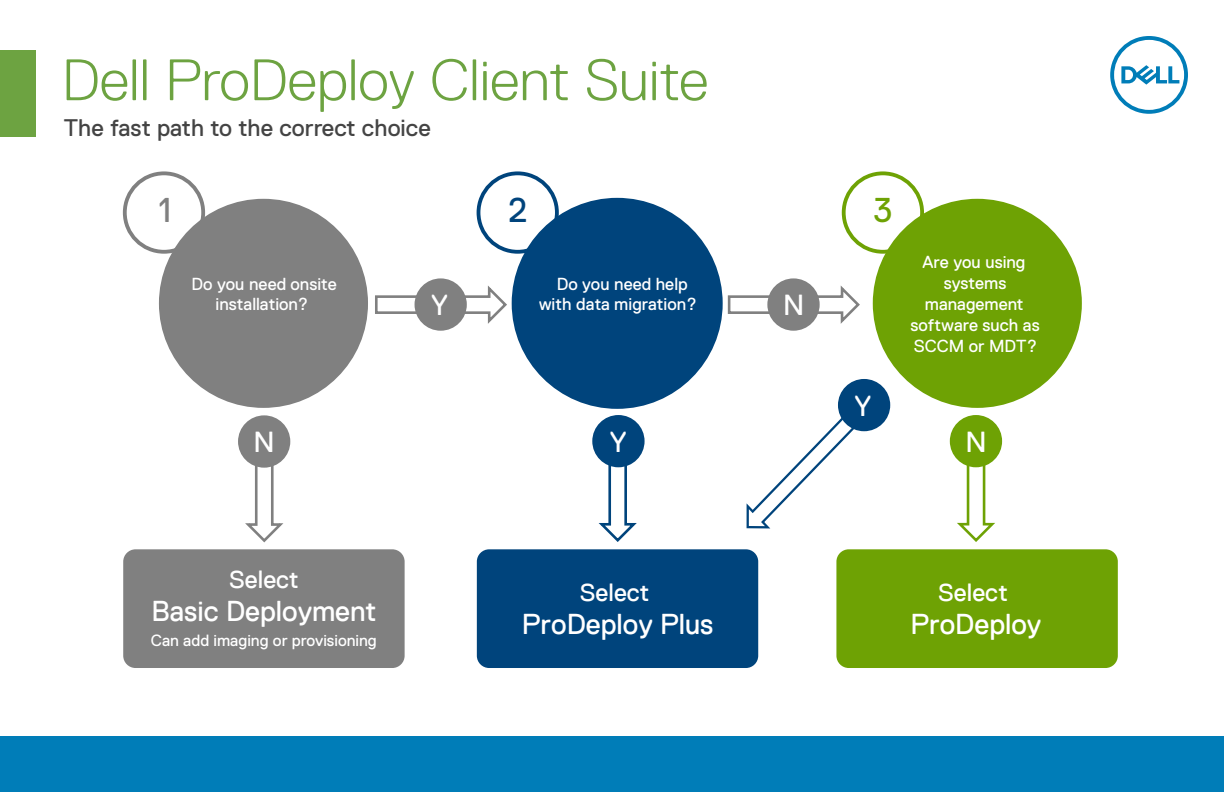
<style>
.page{position:relative;width:1224px;height:792px;background:#fff}
.page>*{position:absolute;margin:0;border:0;box-sizing:border-box;transform-origin:0 0}
.t1{font:300 58.4px "Dell Replica";color:#6da341}
.t2{font:34.4px "Dell Replica";color:#808080}
.t3{font:34.4px "Dell Replica";color:#00447c}
.t4{font:34.4px "Dell Replica";color:#6ea204}
.t5{font:29px "Dell Replica";color:#fff}
.t6{font:28.8px "Dell Replica TT";color:#fff}
.t7{font:24.8px "Dell Replica TT";color:#fff}
.t8{font:24px "Dell Replica";color:#444}
.t9{font:17.4px/21px "Dell Replica";color:#fff;text-align:center}
.t10{font:16.2px "Dell Replica";color:#fff}
</style>
<div class="page">
<div style="left:0;top:736px;width:1224px;height:56px;background:#007db8"></div>
<div style="left:0;top:50px;width:36px;height:87px;background:#6da341"></div>
<div style="left:123px;top:549px;width:282px;height:119px;background:#808080;border-radius:12px"></div>
<div style="left:477px;top:549px;width:281px;height:119px;background:#00447c;border-radius:12px"></div>
<div style="left:123px;top:171px;width:82px;height:83px;border:4px solid #808080;border-radius:50%"></div>
<div style="left:477px;top:171px;width:82px;height:83px;border:4px solid #00447c;border-radius:50%"></div>
<div style="left:842px;top:171px;width:82px;height:83px;border:4px solid #6ea204;border-radius:50%"></div>
<div style="left:513px;top:199px;width:209px;height:209px;background:#00447c;border-radius:50%"></div>
<div style="left:159px;top:199px;width:209px;height:209px;background:#808080;border-radius:50%"></div>
<div style="left:873px;top:199px;width:209px;height:209px;background:#6ea204;border-radius:50%"></div>
<svg style="left:375px;top:282px;width:132px;height:45px"></svg>
<div style="left:415px;top:278px;width:52px;height:53px;background:#808080;border-radius:50%"></div>
<svg style="left:727px;top:285px;width:133px;height:39px"></svg>
<div style="left:767px;top:278px;width:53px;height:53px;background:#808080;border-radius:50%"></div>
<div style="left:836px;top:549px;width:282px;height:119px;background:#6ea204;border-radius:12px"></div>
<svg style="left:242px;top:423px;width:45px;height:120px"></svg>
<div style="left:238px;top:415px;width:52px;height:53px;background:#808080;border-radius:50%"></div>
<svg style="left:954px;top:423px;width:44px;height:119px"></svg>
<div style="left:950px;top:415px;width:52px;height:52px;background:#6ea204;border-radius:50%"></div>
<svg style="left:595px;top:426px;width:44px;height:116px"></svg>
<div style="left:592px;top:415px;width:53px;height:52px;background:#00447c;border-radius:50%"></div>
<svg style="left:746px;top:410px;width:121px;height:119px"></svg>
<div style="left:838px;top:379px;width:52px;height:52px;background:#00447c;border-radius:50%"></div>
<svg style="left:1110px;top:36px;width:78px;height:78px"></svg>
<p class="t1" style="left:62px;top:48px;width:648px">Dell ProDeploy Client Suite</p>
<p class="t8" style="left:64px;top:114px;width:368px">The fast path to the correct choice</p>
<p class="t2" style="left:158px;top:191px;width:15px">1</p>
<p class="t3" style="left:508px;top:191px;width:20px">2</p>
<p class="t4" style="left:874px;top:191px;width:20px">3</p>
<p class="t9" style="left:192px;top:273px;width:147px">Do you need onsite installation?</p>
<p class="t9" style="left:539px;top:273px;width:160px">Do you need help with data migration?</p>
<p class="t5" style="left:431px;top:289px;width:18px">Y</p>
<p class="t5" style="left:783px;top:289px;width:23px">N</p>
<p class="t5" style="left:855px;top:390px;width:18px">Y</p>
<p class="t9" style="left:910px;top:252px;width:131px">Are you using systems management software such as<br>SCCM or MDT?</p>
<p class="t5" style="left:254px;top:426px;width:23px">N</p>
<p class="t5" style="left:610px;top:426px;width:18px">Y</p>
<p class="t5" style="left:965px;top:426px;width:23px">N</p>
<p class="t7" style="left:229px;top:566px;width:71px">Select</p>
<p class="t6" style="left:152px;top:595px;width:227px">Basic Deployment</p>
<p class="t10" style="left:151px;top:632px;width:227px">Can add imaging or provisioning</p>
<p class="t7" style="left:580px;top:579px;width:71px">Select</p>
<p class="t6" style="left:522px;top:608px;width:193px">ProDeploy Plus</p>
<p class="t7" style="left:938px;top:579px;width:71px">Select</p>
<p class="t6" style="left:911px;top:608px;width:133px">ProDeploy</p>
</div>
